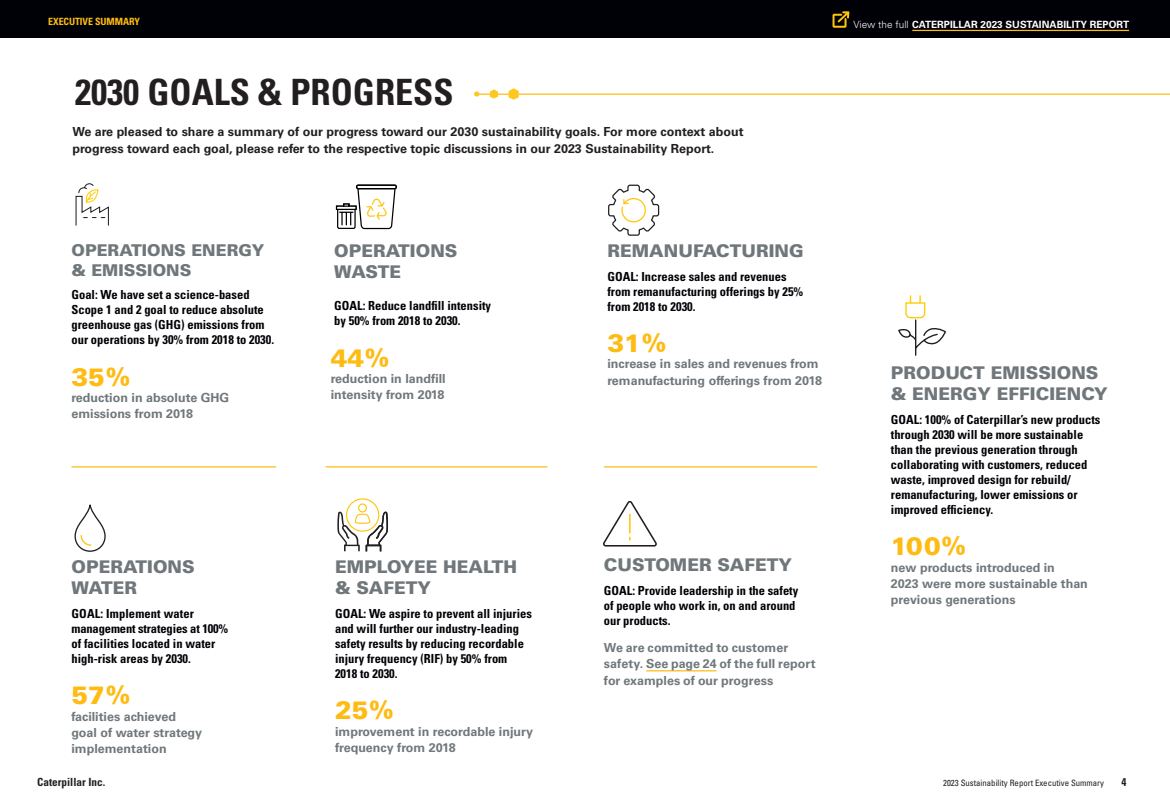
<style>
.page{position:relative;width:1170px;height:810px;background:#fff}
.page>*{position:absolute;margin:0;border:0;box-sizing:border-box;transform-origin:0 0}
.Section_Heading{font:700 condensed 36.25px "Univers LT Std";color:#231f20}
.Body_Copy{font:900 25.12px "Univers LT Std";color:#febb12}
.Body_Copy-2{font:900 17.5px/21px "Univers LT Std";color:#70777b}
.Body_Copy-3{font:900 16.25px/19.5px "Univers LT Std";color:#70777b}
.Body_Copy-4{font:700 condensed 12.5px/15px "Univers LT Std";color:#000106}
.Body_Copy-5{font:700 12.5px/16.2px "Univers LT Std";color:#70777b}
.Intro_Copy{font:700 12.5px/16.2px "Univers LT Std";color:#231f20}
.P_-_12pt_Read_More_Call_Out_-_Underlined{font:700 12.5px/16.2px "Univers LT Std";letter-spacing:.005em;color:#70777b}
.P_-_7pt_Folio{font:700 condensed 11.25px "Univers LT Std";color:#231f20}
.Body_Copy-6{font:700 10px "Univers LT Std";color:#fff}
.t1{font:700 condensed 10px "Univers LT Std";letter-spacing:-.01em;color:#febb12}
.P_-_7pt_Folio-2{font:condensed 8.75px "Univers LT Std";color:#231f20}
.s1{font-weight:300}
</style>
<div class="page">
<div style="left:346px;top:498px;width:33px;height:34px;border:1px solid #ffc713;border-radius:50%"></div>
<div style="left:358px;top:503px;width:9px;height:10px;border:1px solid #ffc713;border-radius:50%"></div>
<svg style="left:337px;top:512px;width:52px;height:39px"></svg>
<div style="left:356px;top:185px;width:41px;height:4px;border:1px solid #000;border-radius:2px"></div>
<svg style="left:336px;top:186px;width:61px;height:44px"></svg>
<div style="left:75px;top:504px;width:31px;height:48px;border:1px solid #231f20;border-radius:15px"></div>
<svg style="left:80px;top:535px;width:12px;height:11px"></svg>
<svg style="left:75px;top:183px;width:34px;height:43px"></svg>
<svg style="left:479px;top:93px;width:691px;height:579px"></svg>
<svg style="left:509px;top:88px;width:10px;height:12px"></svg>
<svg style="left:490px;top:89px;width:8px;height:10px"></svg>
<svg style="left:474px;top:91px;width:5px;height:6px"></svg>
<hr style="left:72px;top:466px;width:204px;height:2px;background:#febb16">
<hr style="left:326px;top:466px;width:221px;height:2px;background:#febb16">
<hr style="left:604px;top:466px;width:213px;height:2px;background:#febb16">
<hr style="left:646px;top:670px;width:71px;height:1px;background:#febb12">
<div style="left:0;top:0;width:1170px;height:38px;background:#000106"></div>
<hr style="left:912px;top:30px;width:217px;height:1px;background:#febb12">
<svg style="left:833px;top:11px;width:16px;height:17px"></svg>
<p class="t1" style="left:48px;top:15px;width:93px">EXECUTIVE SUMMARY</p>
<p class="Body_Copy-6" style="left:853px;top:19px;width:277px"><span class="s1">View the full</span> CATERPILLAR 2023 SUSTAINABILITY REPORT</p>
<h2 class="Section_Heading" style="left:75px;top:70px;width:380px">2030 GOALS &amp; PROGRESS</h2>
<p class="Intro_Copy" style="left:72px;top:124px;width:673px">We are pleased to share a summary of our progress toward our 2030 sustainability goals. For more context about progress toward each goal, please refer to the respective topic discussions in our 2023 Sustainability Report.</p>
<p class="Body_Copy-3" style="left:72px;top:240px;width:195px">OPERATIONS ENERGY &amp; EMISSIONS</p>
<p class="Body_Copy-4" style="left:72px;top:287px;width:204px">Goal: We have set a science-based Scope 1 and 2 goal to reduce absolute greenhouse gas (GHG) emissions from our operations by 30% from 2018 to 2030.</p>
<p class="Body_Copy" style="left:72px;top:361px;width:60px">35%</p>
<p class="Body_Copy-5" style="left:72px;top:389px;width:159px">reduction in absolute GHG emissions from 2018</p>
<p class="Body_Copy-2" style="left:72px;top:556px;width:125px">OPERATIONS<br>WATER</p>
<p class="Body_Copy-4" style="left:72px;top:606px;width:158px">GOAL: Implement water management strategies at 100% of facilities located in water high-risk areas by 2030.</p>
<p class="Body_Copy" style="left:72px;top:680px;width:60px">57%</p>
<p class="Body_Copy-5" style="left:72px;top:708px;width:132px">facilities achieved goal of water strategy implementation</p>
<p class="Body_Copy-2" style="left:334px;top:240px;width:125px">OPERATIONS<br>WASTE</p>
<p class="Body_Copy-4" style="left:334px;top:298px;width:158px">GOAL: Reduce landfill intensity by 50% from 2018 to 2030.</p>
<p class="Body_Copy" style="left:331px;top:342px;width:60px">44%</p>
<p class="Body_Copy-5" style="left:331px;top:370px;width:116px">reduction in landfill intensity from 2018</p>
<p class="Body_Copy-2" style="left:335px;top:556px;width:183px">EMPLOYEE HEALTH &amp; SAFETY</p>
<p class="Body_Copy-4" style="left:335px;top:606px;width:198px">GOAL: We aspire to prevent all injuries and will further our industry-leading safety results by reducing recordable injury frequency (RIF) by 50% from<br>2018 to 2030.</p>
<p class="Body_Copy" style="left:335px;top:695px;width:60px">25%</p>
<p class="Body_Copy-5" style="left:335px;top:723px;width:199px">improvement in recordable injury frequency from 2018</p>
<p class="Body_Copy-2" style="left:607px;top:240px;width:198px">REMANUFACTURING</p>
<p class="Body_Copy-4" style="left:607px;top:269px;width:197px">GOAL: Increase sales and revenues from remanufacturing offerings by 25% from 2018 to 2030.</p>
<p class="Body_Copy" style="left:607px;top:327px;width:60px">31%</p>
<p class="Body_Copy-5" style="left:607px;top:356px;width:216px">increase in sales and revenues from remanufacturing offerings from 2018</p>
<p class="Body_Copy-2" style="left:604px;top:554px;width:190px">CUSTOMER SAFETY</p>
<p class="Body_Copy-4" style="left:604px;top:583px;width:196px">GOAL: Provide leadership in the safety of people who work in, on and around our products.</p>
<p class="P_-_12pt_Read_More_Call_Out_-_Underlined" style="left:604px;top:640px;width:213px">We are committed to customer safety. See page 24 of the full report for examples of our progress</p>
<p class="Body_Copy-2" style="left:891px;top:362px;width:218px">PRODUCT EMISSIONS &amp; ENERGY EFFICIENCY</p>
<p class="Body_Copy-4" style="left:891px;top:412px;width:211px">GOAL: 100% of Caterpillar’s new products through 2030 will be more sustainable than the previous generation through collaborating with customers, reduced waste, improved design for rebuild/ remanufacturing, lower emissions or improved efficiency.</p>
<p class="Body_Copy" style="left:891px;top:531px;width:76px">100%</p>
<p class="Body_Copy-5" style="left:891px;top:559px;width:198px">new products introduced in<br>2023 were more sustainable than previous generations</p>
<p class="P_-_7pt_Folio" style="left:37px;top:775px;width:70px">Caterpillar Inc.</p>
<p class="P_-_7pt_Folio-2" style="left:943px;top:778px;width:162px">2023 Sustainability Report Executive Summary</p>
<p class="P_-_7pt_Folio" style="left:1122px;top:775px;width:6px">4</p>
</div>
